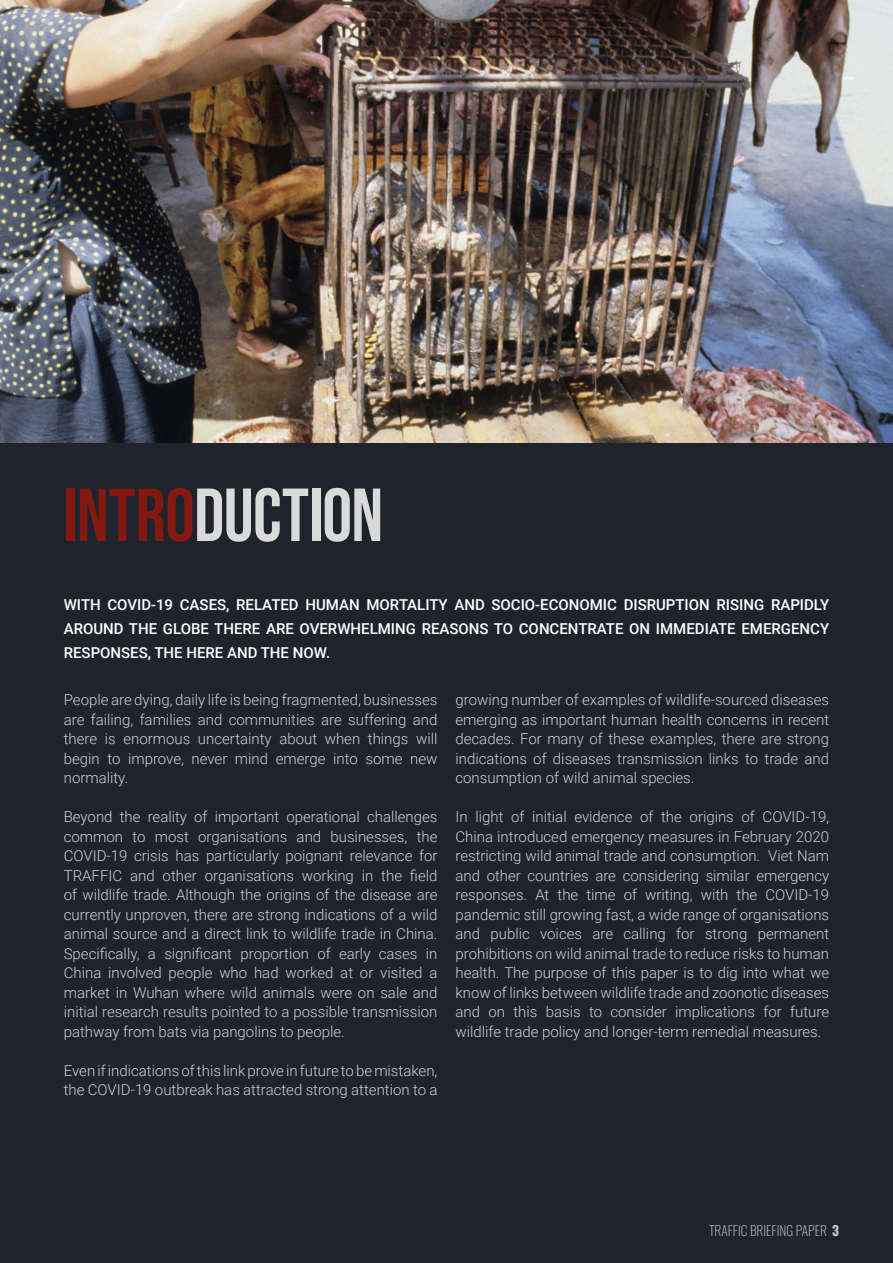
<style>
.page{position:relative;width:893px;height:1263px;background:#fff}
.page>*{position:absolute;margin:0;border:0;box-sizing:border-box;transform-origin:0 0}
.t1{font:75px "Bebas Neue";letter-spacing:-.01em;color:#dadada}
.t2{font:300 15px/19.5px "Roboto";color:#d1d1d1;text-align:justify}
.t3{font:500 15px/24px "Roboto";color:#fff;text-align:justify}
.t4{font:200 13.5px "Oswald";color:#c7c7c6}
.s1{color:#821810}
.s2{font-weight:700}
</style>
<div class="page">
<div style="left:0;top:442px;width:893px;height:821px;background:#1f232b"></div>
<img style="left:0;top:0;width:893px;height:442px">
<p class="t1" style="left:64px;top:473px;width:321px"><span class="s1">INTRO</span>DUcTION</p>
<p class="t3" style="left:64px;top:592px;width:767px">WITH COVID-19 CASES, RELATED HUMAN MORTALITY AND SOCIO-ECONOMIC DISRUPTION RISING RAPIDLY AROUND THE GLOBE THERE ARE OVERWHELMING REASONS TO CONCENTRATE ON IMMEDIATE EMERGENCY RESPONSES, THE HERE AND THE NOW.</p>
<p class="t2" style="left:64px;top:689px;width:375px">People are dying, daily life is being fragmented, businesses are failing, families and communities are suffering and there is enormous uncertainty about when things will begin to improve, never mind emerge into some new normality.</p>
<p class="t2" style="left:64px;top:806px;width:375px">Beyond the reality of important operational challenges common to most organisations and businesses, the COVID-19 crisis has particularly poignant relevance for TRAFFIC and other organisations working in the field of wildlife trade. Although the origins of the disease are currently unproven, there are strong indications of a wild animal source and a direct link to wildlife trade in China.<br>Specifically, a significant proportion of early cases in China involved people who had worked at or visited a market in Wuhan where wild animals were on sale and initial research results pointed to a possible transmission pathway from bats via pangolins to people.</p>
<p class="t2" style="left:64px;top:1060px;width:375px">Even if indications of this link prove in future to be mistaken, the COVID-19 outbreak has attracted strong attention to a</p>
<p class="t2" style="left:455px;top:689px;width:375px">growing number of examples of wildlife-sourced diseases emerging as important human health concerns in recent decades. For many of these examples, there are strong indications of diseases transmission links to trade and consumption of wild animal species.</p>
<p class="t2" style="left:455px;top:806px;width:375px">In light of initial evidence of the origins of COVID-19, China introduced emergency measures in February 2020 restricting wild animal trade and consumption. Viet Nam and other countries are considering similar emergency responses. At the time of writing, with the COVID-19 pandemic still growing fast, a wide range of organisations and public voices are calling for strong permanent prohibitions on wild animal trade to reduce risks to human health. The purpose of this paper is to dig into what we know of links between wildlife trade and zoonotic diseases and on this basis to consider implications for future wildlife trade policy and longer-term remedial measures.</p>
<p class="t4" style="left:709px;top:1218px;width:131px">TRAFFIC BRIEFING PAPER <span class="s2">3</span></p>
</div>
